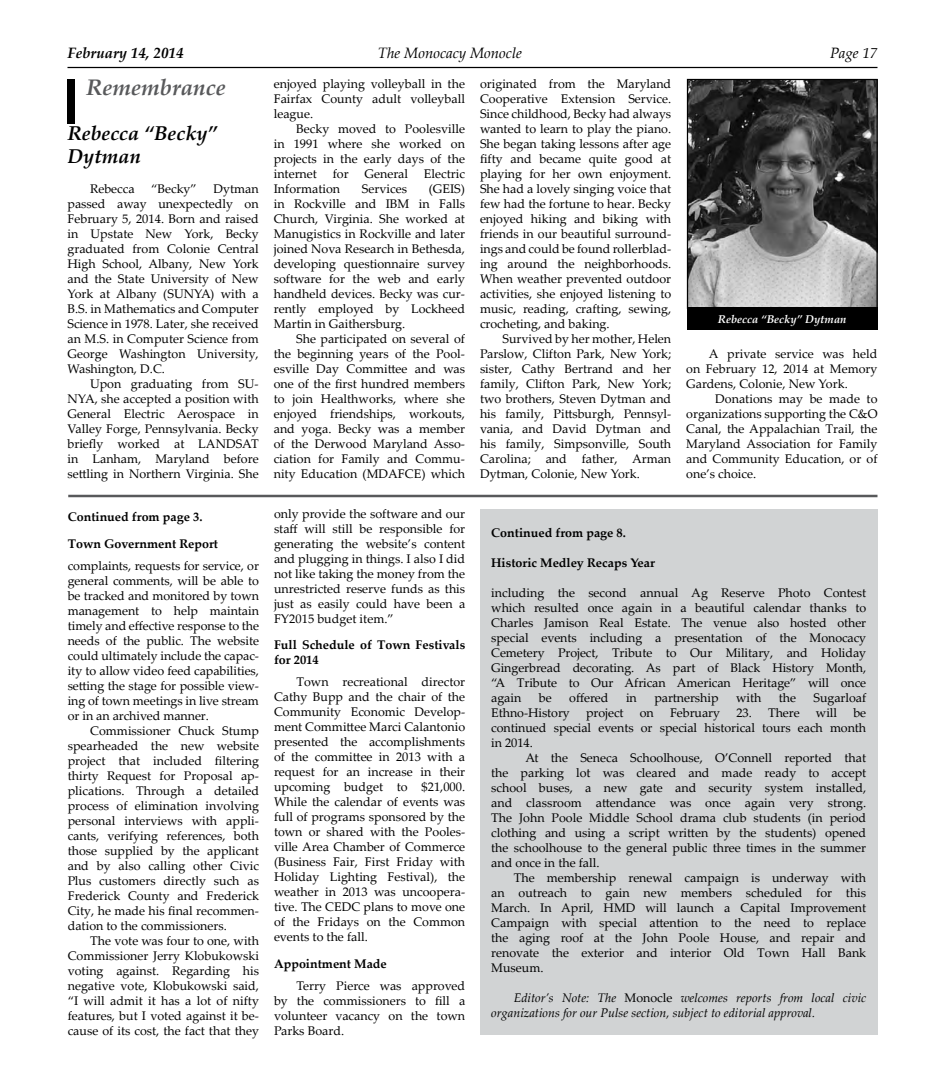
<style>
.page{position:relative;width:945px;height:1080px;background:#fff}
.page>*{position:absolute;margin:0;border:0;box-sizing:border-box;transform-origin:0 0}
.t1{font:italic 700 22.5px "Palatino Linotype";color:#58595b}
.t2{font:italic 700 20px/22.5px "Palatino Linotype";color:#000}
.t3{font:italic 15px "Palatino Linotype";color:#000}
.t4{font:italic 700 15px "Palatino Linotype";color:#000}
.t5{font:12.5px/15px "Palatino Linotype";color:#000;text-align:justify}
.t6{font:700 12.5px/26.2px "Palatino Linotype";color:#000}
.t7{font:italic 12.5px/15px "Palatino Linotype";color:#000}
.t8{font:italic 700 11.25px "Palatino Linotype";color:#fff}
.s1{font-style:normal}
</style>
<div class="page">
<hr style="left:68px;top:67px;width:810px;height:1px;background:#000">
<div style="left:68px;top:79px;width:7px;height:45px;background:#000"></div>
<hr style="left:68px;top:495px;width:810px;height:2px;background:#58595b">
<img style="left:689px;top:81px;width:187px;height:226px">
<div style="left:687px;top:79px;width:191px;height:230px;border:1px solid #000"></div>
<div style="left:687px;top:307px;width:191px;height:23px;background:#000"></div>
<div style="left:480px;top:509px;width:398px;height:526px;background:#d1d3d4"></div>
<p class="t4" style="left:68px;top:43px;width:118px">February 14, 2014</p>
<p class="t3" style="left:378px;top:43px;width:146px">The Monocacy Monocle</p>
<p class="t3" style="left:830px;top:43px;width:49px">Page 17</p>
<h1 class="t1" style="left:86px;top:72px;width:141px">Remembrance</h1>
<h2 class="t2" style="left:68px;top:121px;width:152px">Rebecca “Becky”<br>Dytman</h2>
<p class="t5" style="left:90px;top:180px;width:46px">Rebecca</p>
<p class="t5" style="left:151px;top:180px;width:47px">“Becky”</p>
<p class="t5" style="left:480px;top:76px;width:193px">originated from the Maryland Cooperative Extension Service.<br>Since childhood, Becky had always wanted to learn to play the piano.<br>She began taking lessons after age fifty and became quite good at playing for her own enjoyment.<br>She had a lovely singing voice that few had the fortune to hear. Becky enjoyed hiking and biking with friends in our beautiful surround&shy;ings and could be found rollerblad&shy;ing around the neighborhoods.<br>When weather prevented outdoor activities, she enjoyed listening to music, reading, crafting, sewing, crocheting, and baking.</p>
<p class="t5" style="left:480px;top:331px;width:193px;text-indent:22px">Survived by her mother, Helen Parslow, Clifton Park, New York; sister, Cathy Bertrand and her family, Clifton Park, New York; two brothers, Steven Dytman and his family, Pittsburgh, Pennsyl&shy;vania, and David Dytman and his family, Simpsonville, South Carolina; and father, Arman Dytman, Colonie, New York.</p>
<p class="t5" style="left:274px;top:76px;width:193px">enjoyed playing volleyball in the Fairfax County adult volleyball league.</p>
<p class="t5" style="left:274px;top:121px;width:193px;text-indent:22px">Becky moved to Poolesville in 1991 where she worked on projects in the early days of the internet</p>
<p class="t5" style="left:333px;top:166px;width:17px">for</p>
<p class="t5" style="left:365px;top:166px;width:45px">General</p>
<p class="t5" style="left:424px;top:166px;width:43px">Electric</p>
<p class="t5" style="left:274px;top:181px;width:68px">Information</p>
<p class="t5" style="left:362px;top:181px;width:47px">Services</p>
<p class="t5" style="left:274px;top:181px;width:193px;text-indent:155px">(GEIS) in Rockville and IBM in Falls Church, Virginia. She worked at Manugistics in Rockville and later joined Nova Research in Bethesda, developing questionnaire survey software for the web and early handheld devices. Becky was cur&shy;rently employed by Lockheed Martin in Gaithersburg.</p>
<p class="t5" style="left:274px;top:331px;width:193px;text-indent:22px">She participated on several of the beginning years of the Pool&shy;esville Day Committee and was one of the first hundred members to join Healthworks, where she enjoyed friendships, workouts, and yoga. Becky was a member of the Derwood Maryland Asso&shy;ciation for Family and Commu&shy;nity Education (MDAFCE) which</p>
<p class="t5" style="left:68px;top:180px;width:193px;text-indent:146px">Dytman passed away unexpectedly on February 5, 2014. Born and raised in Upstate New York, Becky graduated from Colonie Central High School, Albany, New York and the State University of New York at Albany (SUNYA) with a B.S. in Mathematics and Computer Science in 1978. Later, she received an M.S. in Computer Science from George Washington University, Washington, D.C.</p>
<p class="t5" style="left:68px;top:375px;width:193px;text-indent:22px">Upon graduating from SU-NYA, she accepted a position with General Electric Aerospace in Valley Forge, Pennsylvania. Becky briefly worked at LANDSAT in Lanham, Maryland before settling in Northern Virginia. She</p>
<p class="t8" style="left:718px;top:311px;width:130px">Rebecca “Becky” Dytman</p>
<p class="t5" style="left:686px;top:346px;width:193px;text-indent:22px">A private service was held on February 12, 2014 at Memory Gardens, Colonie, New York.</p>
<p class="t5" style="left:686px;top:391px;width:193px;text-indent:29px">Donations may be made to organizations supporting the C&amp;O Canal, the Appalachian Trail, the Maryland Association for Family and Community Education, or of one’s choice.</p>
<p class="t6" style="left:68px;top:504px;width:152px">Continued from page 3.<br>Town Government Report</p>
<p class="t5" style="left:68px;top:558px;width:193px">complaints, requests for service, or general comments, will be able to be tracked and monitored by town management to help maintain timely and effective response to the needs of the public. The website could ultimately include the capac&shy;ity to allow video feed capabilities, setting the stage for possible view&shy;ing of town meetings in live stream or in an archived manner.</p>
<p class="t5" style="left:68px;top:723px;width:193px;text-indent:22px">Commissioner Chuck Stump spearheaded the new website project that included filtering thirty Request for Proposal ap&shy;plications. Through a detailed process of elimination involving personal interviews with appli&shy;cants, verifying references, both those supplied by the applicant and by also calling other Civic Plus customers directly such as Frederick County and Frederick City, he made his final recommen&shy;dation to the commissioners.</p>
<p class="t5" style="left:68px;top:933px;width:193px;text-indent:22px">The vote was four to one, with Commissioner Jerry Klobukowski voting against. Regarding his negative vote, Klobukowski said, “I will admit it has a lot of nifty features, but I voted against it be&shy;cause of its cost, the fact that they</p>
<p class="t5" style="left:274px;top:505px;width:193px">only provide the software and our staff will still be responsible for generating the website’s content and plugging in things. I also I did not like taking the money from the unrestricted reserve funds as this just as easily could have been a FY2015 budget item.”</p>
<p class="t6" style="left:274px;top:637px;width:193px;line-height:15px">Full Schedule of Town Festivals for 2014</p>
<p class="t5" style="left:274px;top:674px;width:193px;text-indent:22px">Town recreational director Cathy Bupp and the chair of the Community Economic Develop&shy;ment Committee Marci Calantonio presented the accomplishments of the committee in 2013 with a request for an increase in their upcoming budget to $21,000.<br>While the calendar of events was full of programs sponsored by the town or shared with the Pooles&shy;ville Area Chamber of Commerce (Business Fair, First Friday with Holiday Lighting Festival), the weather in 2013 was uncoopera&shy;tive. The CEDC plans to move one of the Fridays on the Common events to the fall.</p>
<p class="t6" style="left:274px;top:950px;width:114px">Appointment Made</p>
<p class="t5" style="left:274px;top:978px;width:193px;text-indent:22px">Terry Pierce was approved by the commissioners to fill a volunteer vacancy on the town Parks Board.</p>
<p class="t6" style="left:491px;top:519px;width:136px">Continued from page 8.</p>
<p class="t6" style="left:491px;top:549px;width:165px">Historic Medley Recaps Year</p>
<p class="t5" style="left:491px;top:584px;width:377px">including the second annual Ag Reserve Photo Contest which resulted once again in a beautiful calendar thanks to Charles Jamison Real Estate. The venue also hosted other special events including a presentation of the Monocacy Cemetery Project, Tribute to Our Military, and Holiday Gingerbread decorating. As part of Black History Month, “A Tribute to Our African American Heritage” will once again</p>
<p class="t5" style="left:539px;top:689px;width:14px">be</p>
<p class="t5" style="left:569px;top:689px;width:41px">offered</p>
<p class="t5" style="left:626px;top:689px;width:12px">in</p>
<p class="t5" style="left:654px;top:689px;width:66px">partnership</p>
<p class="t5" style="left:736px;top:689px;width:27px">with</p>
<p class="t5" style="left:779px;top:689px;width:19px">the</p>
<p class="t5" style="left:814px;top:689px;width:54px">Sugarloaf</p>
<p class="t5" style="left:491px;top:704px;width:80px">Ethno-History</p>
<p class="t5" style="left:586px;top:704px;width:39px">project</p>
<p class="t5" style="left:640px;top:704px;width:16px">on</p>
<p class="t5" style="left:670px;top:704px;width:52px">February</p>
<p class="t5" style="left:736px;top:704px;width:65px">23. There</p>
<p class="t5" style="left:816px;top:704px;width:23px">will</p>
<p class="t5" style="left:491px;top:704px;width:376px;text-indent:362px">be continued special events or special historical tours each month in 2014.</p>
<p class="t5" style="left:491px;top:749px;width:377px;text-indent:34px">At the Seneca Schoolhouse, O’Connell reported that the parking lot was cleared and made ready to accept school buses, a new gate and security system installed, and classroom attendance was once again very strong.<br>The John Poole Middle School drama club students (in period clothing and using a script written by the students) opened the schoolhouse to the general public three times in the summer and once in the fall.</p>
<p class="t5" style="left:491px;top:869px;width:377px;text-indent:22px">The membership renewal campaign is underway with an outreach to gain new members scheduled for this March. In April, HMD will launch a Capital Improvement Campaign with special attention to the need to replace the aging roof at the John Poole House, and repair and renovate the exterior and interior Old Town Hall Bank Museum.</p>
<p class="t7" style="left:491px;top:989px;width:377px;text-indent:23px">Editor’s Note: The <span class="s1">Monocle</span> welcomes reports from local civic organizations for our Pulse section, subject to editorial approval.</p>
</div>
